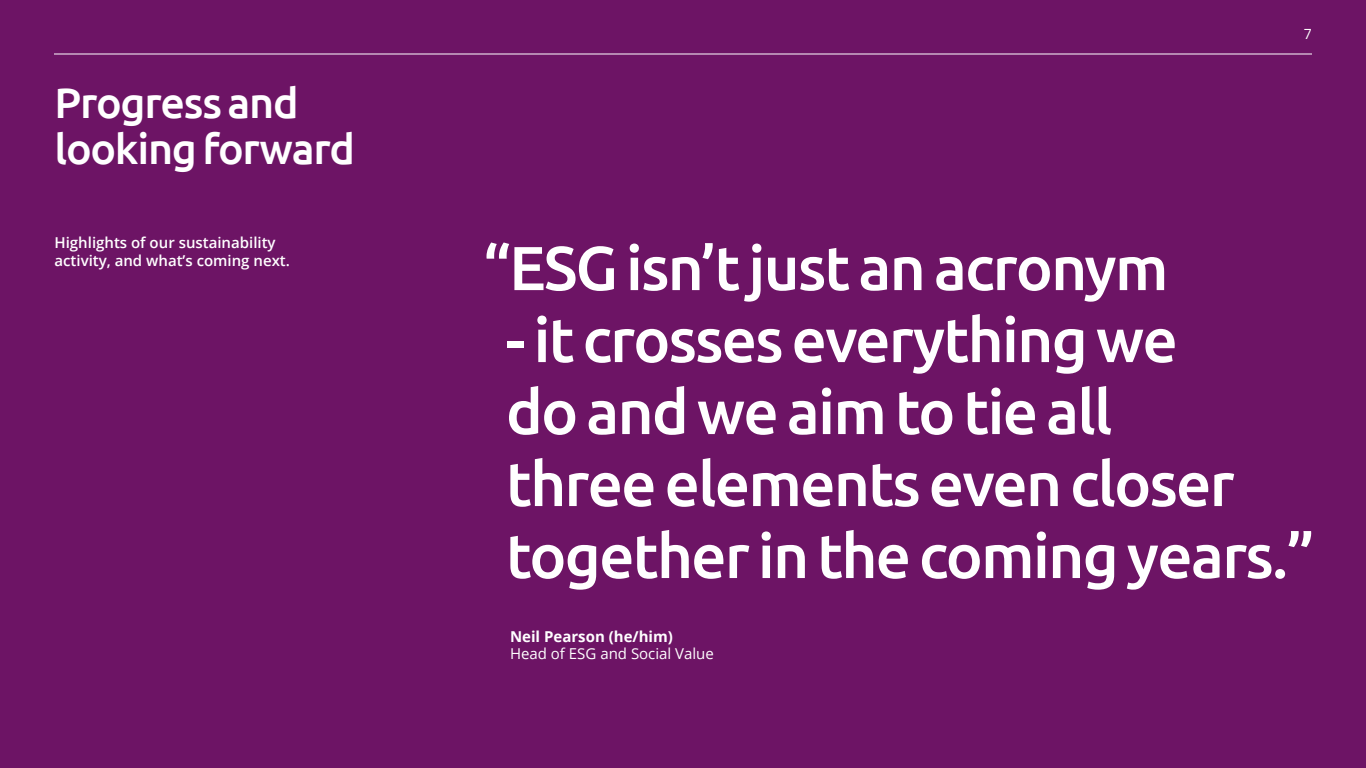
<style>
.page{position:relative;width:1366px;height:768px;background:#6d1465}
.page>*{position:absolute;margin:0;border:0;box-sizing:border-box;transform-origin:0 0}
.t1{font:500 62px/72px "Ubuntu";letter-spacing:-.03em;color:#fff}
.t2{font:500 43px/46px "Ubuntu";letter-spacing:-.03em;color:#fff}
.t3{font:600 15px/18px "Open Sans";color:#fff}
.t4{font:15px "Open Sans";color:#fff}
.t5{font:700 15px "Open Sans";color:#fff}
.t6{font:14px "Open Sans";color:#fff}
</style>
<div class="page">
<hr style="left:54px;top:54px;width:1258px;height:1px;background:#fff">
<p class="t2" style="left:54px;top:79px;width:302px">Progress and looking forward</p>
<p class="t3" style="left:54px;top:234px;width:237px">Highlights of our sustainability activity, and what’s coming next.</p>
<p class="t6" style="left:1304px;top:24px;width:10px">7</p>
<p class="t1" style="left:483px;top:230px;width:687px">“ESG isn’t just an acronym</p>
<p class="t1" style="left:506px;top:302px;width:810px">- it crosses everything we<br>do and we aim to tie all<br>three elements even closer together in the coming years.”</p>
<p class="t5" style="left:510px;top:626px;width:165px">Neil Pearson (he/him)</p>
<p class="t4" style="left:510px;top:644px;width:205px">Head of ESG and Social Value</p>
</div>
